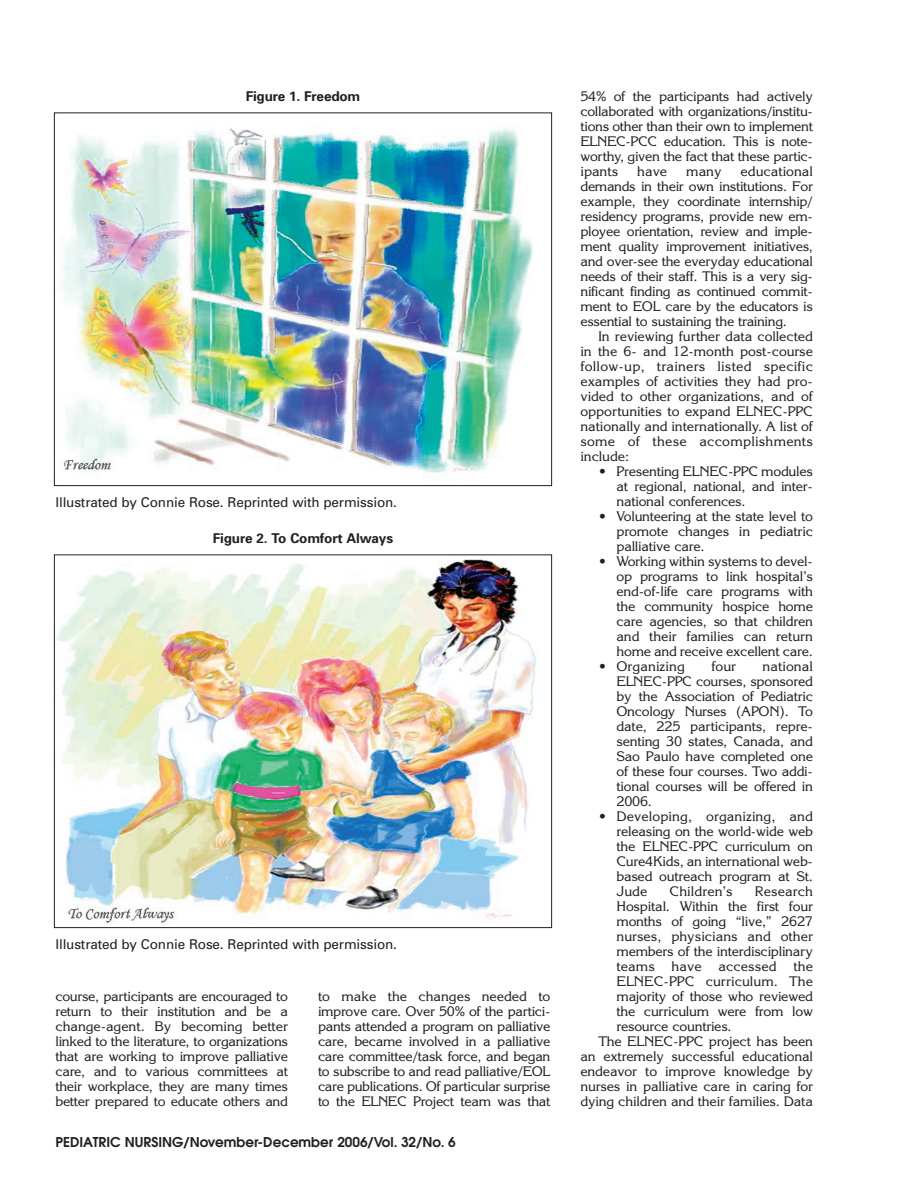
<style>
.page{position:relative;width:918px;height:1188px;background:#fff}
.page>*{position:absolute;margin:0;border:0;box-sizing:border-box;transform-origin:0 0}
.t1{font:13.5px/15px "Korinna";letter-spacing:-.02em;color:#231f20;text-align:justify}
.t2{font:13.5px "Univers";letter-spacing:-.01em;color:#231f20}
.t3{font:13.5px "Korinna";letter-spacing:.005em;color:#231f20}
.t4{font:600 13.5px "Avant Garde";color:#231f20}
.t5{font:700 13.5px "Univers";letter-spacing:-.01em;color:#231f20}
.t6{font:13.5px "Korinna";color:#231f20}
</style>
<div class="page">
<img style="left:62px;top:128px;width:471px;height:346px">
<img style="left:56px;top:559px;width:481px;height:365px">
<p class="t5" style="left:246px;top:91px;width:116px">Figure 1. Freedom</p>
<p class="t2" style="left:56px;top:497px;width:343px">Illustrated by Connie Rose. Reprinted with permission.</p>
<p class="t5" style="left:213px;top:533px;width:182px">Figure 2. To Comfort Always</p>
<p class="t2" style="left:56px;top:939px;width:343px">Illustrated by Connie Rose. Reprinted with permission.</p>
<p class="t1" style="left:55px;top:990px;width:234px">course, participants are encouraged to return to their institution and be a change-agent. By becoming better linked to the literature, to organizations that are working to improve palliative care, and to various committees at their workplace, they are many times better prepared to educate others and</p>
<p class="t1" style="left:318px;top:991px;width:234px">to make the changes needed to improve care. Over 50% of the partici&shy;pants attended a program on palliative care, became involved in a palliative care committee/task force, and began to subscribe to and read palliative/EOL care publications. Of particular surprise to the ELNEC Project team was that</p>
<p class="t4" style="left:56px;top:1137px;width:402px">PEDIATRIC NURSING/November-December 2006/Vol. 32/No. 6</p>
<p class="t1" style="left:580px;top:91px;width:234px">54% of the participants had actively collaborated with organizations/institu&shy;tions other than their own to implement ELNEC-PCC education. This is note&shy;worthy, given the fact that these partic&shy;ipants</p>
<p class="t1" style="left:580px;top:166px;width:234px;text-indent:160px">educational demands in their own institutions. For example, they coordinate internship/ residency programs, provide new em&shy;ployee orientation, review and imple&shy;ment quality improvement initiatives, and over-see the everyday educational needs of their staff. This is a very sig&shy;nificant finding as continued commit&shy;ment to EOL care by the educators is essential to sustaining the training.</p>
<p class="t1" style="left:580px;top:331px;width:234px;text-indent:18px">In reviewing further data collected in the 6- and 12-month post-course follow-up, trainers listed specific examples of activities they had pro&shy;vided to other organizations, and of opportunities to expand ELNEC-PPC nationally and internationally. A list of some of these accomplishments include:</p>
<p class="t1" style="left:616px;top:465px;width:198px;text-indent:-18px">• Presenting ELNEC-PPC modules at regional, national, and inter&shy;national conferences.</p>
<p class="t1" style="left:616px;top:510px;width:198px;text-indent:-18px">• Volunteering at the state level to promote changes in pediatric palliative care.</p>
<p class="t1" style="left:616px;top:555px;width:198px;text-indent:-18px">• Working within systems to devel&shy;op programs to link hospital’s end-of-life care programs with the community hospice home care agencies, so that children and their families can return home and receive excellent care.</p>
<p class="t3" style="left:598px;top:661px;width:88px">• Organizing</p>
<p class="t1" style="left:711px;top:660px;width:26px">four</p>
<p class="t1" style="left:637px;top:166px;width:31px">have</p>
<p class="t1" style="left:686px;top:166px;width:37px">many</p>
<p class="t1" style="left:616px;top:660px;width:198px;text-indent:146px">national ELNEC-PPC courses, sponsored by the Association of Pediatric Oncology Nurses (APON). To date, 225 participants, repre&shy;senting 30 states, Canada, and Sao Paulo have completed one of these four courses. Two addi&shy;tional courses will be offered in 2006.</p>
<p class="t1" style="left:616px;top:810px;width:198px;text-indent:-18px">• Developing, organizing, and releasing on the world-wide web the ELNEC-PPC curriculum on Cure4Kids, an international web&shy;based outreach program at St.<br>Jude</p>
<p class="t3" style="left:670px;top:886px;width:65px">Children’s</p>
<p class="t3" style="left:755px;top:886px;width:60px">Research</p>
<p class="t1" style="left:616px;top:900px;width:198px">Hospital. Within the first four</p>
<p class="t1" style="left:616px;top:915px;width:198px">months of going “live,” 2627</p>
<p class="t6" style="left:616px;top:931px;width:198px">nurses, physicians and other</p>
<p class="t1" style="left:616px;top:945px;width:198px">members of the interdisciplinary</p>
<p class="t3" style="left:616px;top:961px;width:198px">teams have accessed the</p>
<p class="t3" style="left:616px;top:976px;width:198px">ELNEC-PPC curriculum. The</p>
<p class="t1" style="left:616px;top:990px;width:198px">majority of those who reviewed</p>
<p class="t1" style="left:616px;top:1005px;width:198px">the curriculum were from low</p>
<p class="t1" style="left:616px;top:1020px;width:117px">resource countries.</p>
<p class="t1" style="left:598px;top:1035px;width:216px">The ELNEC-PPC project has been</p>
<p class="t1" style="left:580px;top:1050px;width:234px">an extremely successful educational</p>
<p class="t1" style="left:580px;top:1065px;width:234px">endeavor to improve knowledge by</p>
<p class="t1" style="left:580px;top:1080px;width:234px">nurses in palliative care in caring for</p>
<p class="t1" style="left:580px;top:1095px;width:234px">dying children and their families. Data</p>
</div>
